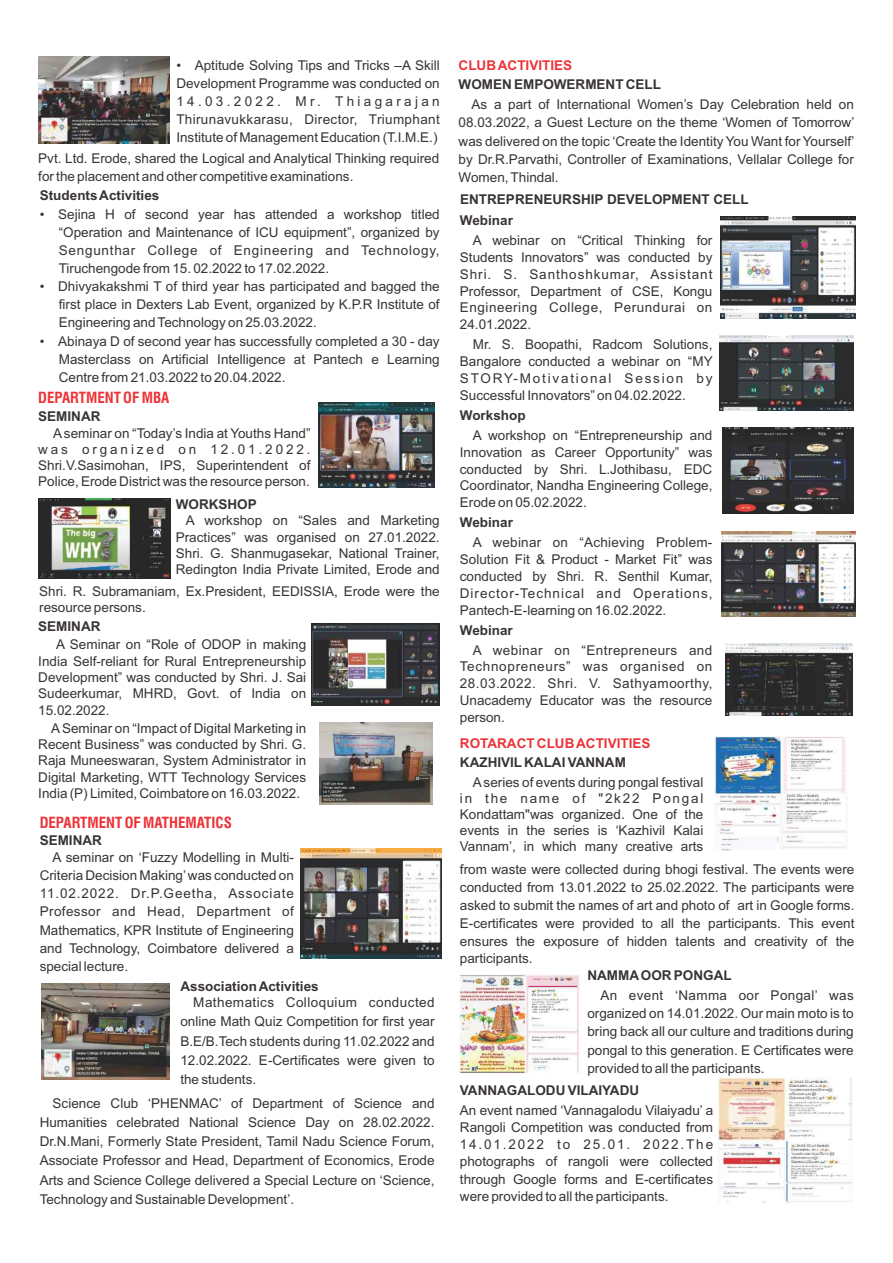
<style>
.page{position:relative;width:893px;height:1263px;background:#fff}
.page>*{position:absolute;margin:0;border:0;box-sizing:border-box;transform-origin:0 0}
.t1{font:700 condensed 15px "Swiss 721 BT";color:#ed3338}
.t2{font:13.5px/17px "Arial";color:#383336;text-align:justify}
.t3{font:700 13.5px "Arial";color:#383336}
.t4{font:700 13.5px "Arial";color:#ed3338}
</style>
<div class="page">
<img style="left:39px;top:56px;width:131px;height:88px">
<img style="left:319px;top:402px;width:116px;height:86px">
<img style="left:39px;top:498px;width:131px;height:80px">
<img style="left:311px;top:624px;width:128px;height:81px">
<img style="left:320px;top:722px;width:113px;height:83px">
<img style="left:301px;top:848px;width:141px;height:110px">
<img style="left:42px;top:983px;width:128px;height:96px">
<img style="left:721px;top:216px;width:134px;height:102px">
<img style="left:722px;top:428px;width:131px;height:85px">
<img style="left:719px;top:335px;width:134px;height:76px">
<img style="left:725px;top:644px;width:128px;height:72px">
<img style="left:721px;top:531px;width:134px;height:86px">
<img style="left:715px;top:737px;width:132px;height:114px">
<img style="left:459px;top:974px;width:121px;height:100px">
<img style="left:718px;top:1077px;width:134px;height:126px">
<p class="t2" style="left:176px;top:57px;width:265px;line-height:18.1px">• Aptitude Solving Tips and Tricks –A Skill Development Programme was conducted on 14.03.2022. Mr. Thiagarajan Thirunavukkarasu, Director, Triumphant Institute of Management Education (T.I.M.E.)</p>
<p class="t2" style="left:38px;top:150px;width:403px;line-height:18.1px">Pvt. Ltd. Erode, shared the Logical and Analytical Thinking required for the placement and other competitive examinations.</p>
<p class="t3" style="left:40px;top:191px;width:121px">Students Activities</p>
<p class="t2" style="left:59px;top:206px;width:382px;line-height:18px;text-indent:-19px">• Sejina H of second year has attended a workshop titled “Operation and Maintenance of ICU equipment”, organized by Sengunthar College of Engineering and Technology, Tiruchengode from 15. 02.2022 to 17.02.2022.</p>
<p class="t2" style="left:59px;top:279px;width:382px;line-height:18px;text-indent:-19px">• Dhivyakakshmi T of third year has participated and bagged the first place in Dexters Lab Event, organized by K.P.R Institute of Engineering and Technology on 25.03.2022.</p>
<p class="t2" style="left:59px;top:333px;width:382px;line-height:18px;text-indent:-19px">• Abinaya D of second year has successfully completed a 30 - day Masterclass on Artificial Intelligence at Pantech e Learning Centre from 21.03.2022 to 20.04.2022.</p>
<p class="t1" style="left:38px;top:392px;width:133px">DEPARTMENT OF MBA</p>
<p class="t3" style="left:38px;top:411px;width:64px">SEMINAR</p>
<p class="t2" style="left:38px;top:426px;width:274px;line-height:16.4px;text-indent:15px">Aseminar on “Today’s India at Youths Hand” was organized on 12.01.2022.<br>Shri.V.Sasimohan, IPS, Superintendent of Police, Erode District was the resource person.</p>
<p class="t3" style="left:176px;top:499px;width:82px">WORKSHOP</p>
<p class="t2" style="left:176px;top:514px;width:265px;line-height:16.4px;text-indent:10px">A workshop on “Sales and Marketing Practices” was organised on 27.01.2022.<br>Shri. G. Shanmugasekar, National Trainer, Redington India Private Limited, Erode and</p>
<p class="t2" style="left:39px;top:584px;width:402px;line-height:16.4px">Shri. R. Subramaniam, Ex.President, EEDISSIA, Erode were the resource persons.</p>
<p class="t3" style="left:38px;top:621px;width:64px">SEMINAR</p>
<p class="t2" style="left:38px;top:638px;width:269px;line-height:16.4px;text-indent:18px">A Seminar on “Role of ODOP in making India Self-reliant for Rural Entrepreneurship Development” was conducted by Shri. J. Sai Sudeerkumar, MHRD, Govt. of India on 15.02.2022.</p>
<p class="t2" style="left:38px;top:721px;width:269px;line-height:16.4px;text-indent:13px">ASeminar on “Impact of Digital Marketing in Recent Business” was conducted by Shri. G.<br>Raja Muneeswaran, System Administrator in Digital Marketing, WTT Technology Services India (P) Limited, Coimbatore on 16.03.2022.</p>
<p class="t1" style="left:40px;top:816px;width:194px">DEPARTMENT OF MATHEMATICS</p>
<p class="t3" style="left:40px;top:835px;width:64px">SEMINAR</p>
<p class="t2" style="left:40px;top:849px;width:256px;line-height:18.1px;text-indent:13px">A seminar on ‘Fuzzy Modelling in Multi-Criteria Decision Making’was conducted on 11.02.2022. Dr.P.Geetha, Associate Professor and Head, Department of Mathematics, KPR Institute of Engineering and Technology, Coimbatore delivered a special lecture.</p>
<p class="t3" style="left:180px;top:981px;width:140px">Association Activities</p>
<p class="t2" style="left:180px;top:994px;width:256px;line-height:19.2px;text-indent:13px">Mathematics Colloquium conducted online Math Quiz Competition for first year B.E/B.Tech students during 11.02.2022 and 12.02.2022. E-Certificates were given to the students.</p>
<p class="t2" style="left:40px;top:1095px;width:396px;line-height:19.2px;text-indent:13px">Science Club ‘PHENMAC’ of Department of Science and Humanities celebrated National Science Day on 28.02.2022.<br>Dr.N.Mani, Formerly State President, Tamil Nadu Science Forum, Associate Professor and Head, Department of Economics, Erode Arts and Science College delivered a Special Lecture on ‘Science, Technology and Sustainable Development’.</p>
<p class="t4" style="left:459px;top:60px;width:115px">CLUB ACTIVITIES</p>
<p class="t3" style="left:459px;top:80px;width:204px">WOMEN EMPOWERMENT CELL</p>
<p class="t2" style="left:459px;top:97px;width:397px;line-height:18.1px;text-indent:13px">As a part of International Women’s Day Celebration held on 08.03.2022, a Guest Lecture on the theme ‘Women of Tomorrow’ was delivered on the topic ‘Create the Identity You Want for Yourself’ by Dr.R.Parvathi, Controller of Examinations, Vellalar College for Women, Thindal.</p>
<p class="t3" style="left:460px;top:194px;width:290px">ENTREPRENEURSHIP DEVELOPMENT CELL</p>
<p class="t3" style="left:460px;top:215px;width:55px">Webinar</p>
<p class="t2" style="left:460px;top:233px;width:254px;text-indent:13px">A webinar on “Critical Thinking for Students Innovators” was conducted by Shri. S. Santhoshkumar, Assistant Professor, Department of CSE, Kongu Engineering College, Perundurai on 24.01.2022.</p>
<p class="t2" style="left:460px;top:337px;width:254px;text-indent:13px">Mr. S. Boopathi, Radcom Solutions, Bangalore conducted a webinar on “MY STORY-Motivational Session by Successful Innovators” on 04.02.2022.</p>
<p class="t3" style="left:460px;top:410px;width:67px">Workshop</p>
<p class="t2" style="left:460px;top:428px;width:254px;text-indent:13px">A workshop on “Entrepreneurship and Innovation as Career Opportunity” was conducted by Shri. L.Jothibasu, EDC Coordinator, Nandha Engineering College, Erode on 05.02.2022.</p>
<p class="t3" style="left:460px;top:517px;width:55px">Webinar</p>
<p class="t2" style="left:460px;top:535px;width:254px;text-indent:13px">A webinar on “Achieving Problem-Solution Fit &amp; Product - Market Fit” was conducted by Shri. R. Senthil Kumar, Director-Technical and Operations, Pantech-E-learning on 16.02.2022.</p>
<p class="t3" style="left:460px;top:625px;width:55px">Webinar</p>
<p class="t2" style="left:460px;top:642px;width:254px;text-indent:13px">A webinar on “Entrepreneurs and Technopreneurs” was organised on 28.03.2022. Shri. V. Sathyamoorthy, Unacademy Educator was the resource person.</p>
<p class="t4" style="left:460px;top:738px;width:192px">ROTARACT CLUB ACTIVITIES</p>
<p class="t3" style="left:460px;top:757px;width:167px">KAZHIVIL KALAI VANNAM</p>
<p class="t2" style="left:460px;top:775px;width:245px;line-height:16.2px;text-indent:13px">Aseries of events during pongal festival in the name of "2k22 Pongal Kondattam"was organized. One of the events in the series is ‘Kazhivil Kalai Vannam’, in which many creative arts</p>
<p class="t2" style="left:460px;top:862px;width:396px;line-height:17.9px">from waste were collected during bhogi festival. The events were conducted from 13.01.2022 to 25.02.2022. The participants were asked to submit the names of art and photo of art in Google forms.<br>E-certificates were provided to all the participants. This event ensures the exposure of hidden talents and creativity of the participants.</p>
<p class="t3" style="left:587px;top:970px;width:146px">NAMMAOOR PONGAL</p>
<p class="t2" style="left:587px;top:987px;width:268px;line-height:18.5px;text-indent:13px">An event ‘Namma oor Pongal’ was organized on 14.01.2022. Our main moto is to bring back all our culture and traditions during pongal to this generation. E Certificates were provided to all the participants.</p>
<p class="t3" style="left:460px;top:1085px;width:181px">VANNAGALODU VILAIYADU</p>
<p class="t2" style="left:460px;top:1103px;width:255px">An event named ‘Vannagalodu Vilaiyadu’ a Rangoli Competition was conducted from 14.01.2022 to 25.01. 2022.The photographs of rangoli were collected through Google forms and E-certificates were provided to all the participants.</p>
</div>
